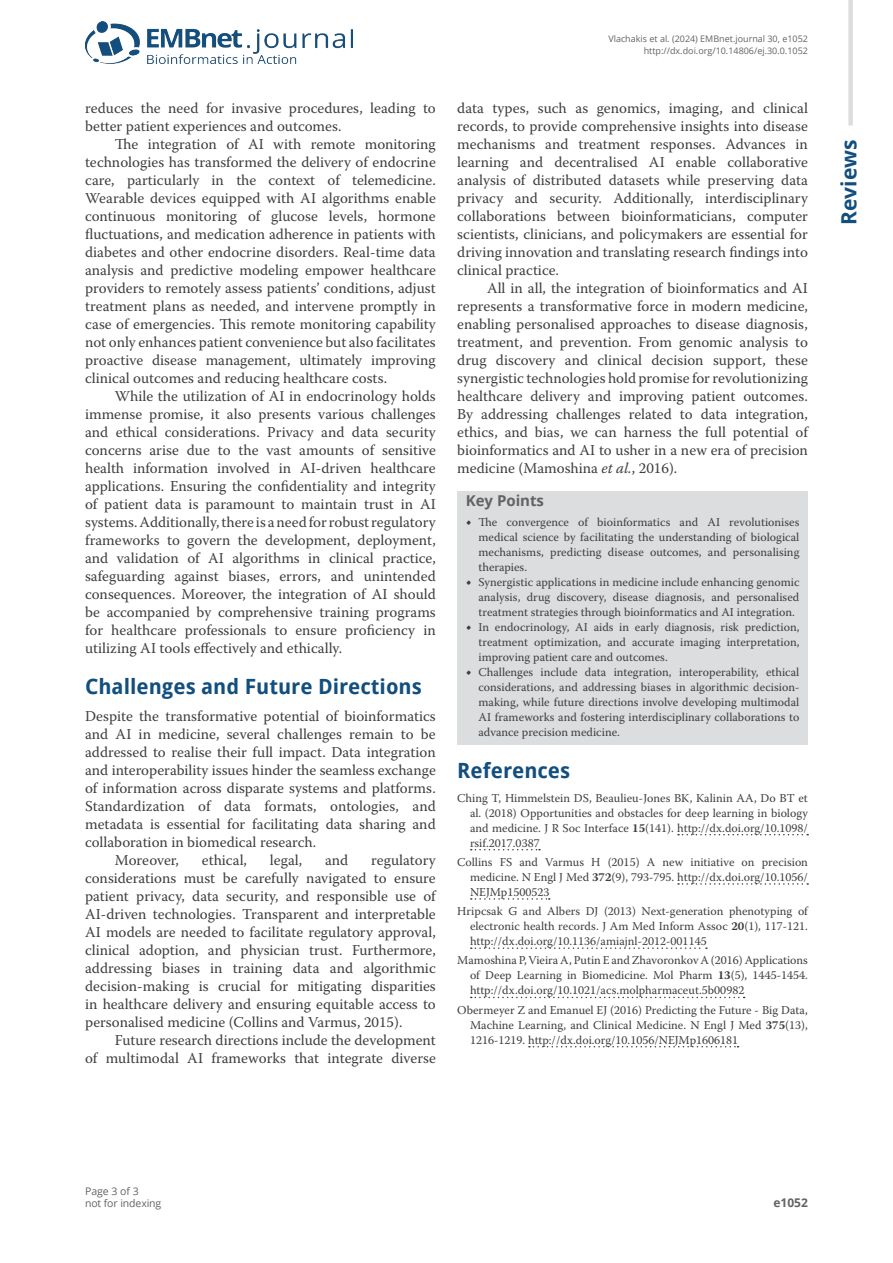
<style>
.page{position:relative;width:893px;height:1263px;background:#fff}
.page>*{position:absolute;margin:0;border:0;box-sizing:border-box;transform-origin:0 0}
.t1{font:700 21px "Droid Sans";color:#124f7f}
.t2{font:700 21px "Open Sans";color:#124f7f}
.t3{font:15px/18px "Warnock Pro";color:#3e3e3f;text-align:justify}
.t4{font:700 15px "Open Sans";color:#636366}
.t5{font:12px/15px "Warnock Pro";color:#3e3e3f;text-align:justify}
.t6{font:700 12px "Open Sans";color:#636366}
.t7{font:10.5px/12px "Open Sans";letter-spacing:-.01em;color:#636366}
.t8{font:9px/12px "Open Sans";color:#636366;text-align:right}
.s1{font-style:italic}
.s2{font-size:15px}
.s3{font-weight:700}
</style>
<div class="page">
<svg style="left:678px;top:834px;width:130px;height:1px"></svg>
<svg style="left:471px;top:849px;width:69px;height:1px"></svg>
<svg style="left:678px;top:883px;width:130px;height:2px"></svg>
<svg style="left:471px;top:898px;width:79px;height:2px"></svg>
<svg style="left:471px;top:947px;width:236px;height:2px"></svg>
<svg style="left:471px;top:997px;width:274px;height:1px"></svg>
<svg style="left:529px;top:1046px;width:209px;height:1px"></svg>
<div style="left:848px;top:0;width:5px;height:125px;background:#dcdddf"></div>
<img style="left:85px;top:21px;width:268px;height:43px">
<div style="left:457px;top:491px;width:351px;height:253px;background:#dcdddf"></div>
<p class="t3" style="left:85px;top:99px;width:352px">reduces the need for invasive procedures, leading to better patient experiences and outcomes.</p>
<p class="t3" style="left:85px;top:135px;width:352px;text-indent:30px">The integration of AI with remote monitoring technologies has transformed the delivery of endocrine care, particularly in the context of telemedicine.<br>Wearable devices equipped with AI algorithms enable continuous monitoring of glucose levels, hormone fluctuations, and medication adherence in patients with diabetes and other endocrine disorders. Real-time data analysis and predictive modeling empower healthcare providers to remotely assess patients’ conditions, adjust treatment plans as needed, and intervene promptly in case of emergencies. This remote monitoring capability not only enhances patient convenience but also facilitates proactive disease management, ultimately improving clinical outcomes and reducing healthcare costs.</p>
<p class="t3" style="left:85px;top:387px;width:352px;text-indent:30px">While the utilization of AI in endocrinology holds immense promise, it also presents various challenges and ethical considerations. Privacy and data security concerns arise due to the vast amounts of sensitive health information involved in AI-driven healthcare applications. Ensuring the confidentiality and integrity of patient data is paramount to maintain trust in AI systems. Additionally, there is a need for robust regulatory frameworks to govern the development, deployment, and validation of AI algorithms in clinical practice, safeguarding against biases, errors, and unintended consequences. Moreover, the integration of AI should be accompanied by comprehensive training programs for healthcare professionals to ensure proficiency in utilizing AI tools effectively and ethically.</p>
<h1 class="t1" style="left:85px;top:671px;width:338px">Challenges and Future Directions</h1>
<p class="t3" style="left:85px;top:706px;width:352px">Despite the transformative potential of bioinformatics</p>
<p class="t3" style="left:85px;top:724px;width:352px">and AI in medicine, several challenges remain to be</p>
<p class="t3" style="left:85px;top:742px;width:352px">addressed to realise their full impact. Data integration</p>
<p class="t3" style="left:85px;top:760px;width:352px">and interoperability issues hinder the seamless exchange</p>
<p class="t3" style="left:85px;top:778px;width:352px">of information across disparate systems and platforms.</p>
<p class="t3" style="left:85px;top:796px;width:352px">Standardization of data formats, ontologies, and</p>
<p class="t3" style="left:85px;top:814px;width:352px">metadata is essential for facilitating data sharing and</p>
<p class="t3" style="left:85px;top:832px;width:233px">collaboration in biomedical research.</p>
<p class="t3" style="left:115px;top:850px;width:66px">Moreover,</p>
<p class="t3" style="left:202px;top:850px;width:47px">ethical,</p>
<p class="t3" style="left:270px;top:850px;width:34px">legal,</p>
<p class="t3" style="left:325px;top:850px;width:25px">and</p>
<p class="t3" style="left:85px;top:850px;width:352px;text-indent:286px">regulatory considerations must be carefully navigated to ensure patient privacy, data security, and responsible use of AI-driven technologies. Transparent and interpretable AI models are needed to facilitate regulatory approval, clinical adoption, and physician trust. Furthermore, addressing biases in training data and algorithmic decision-making is crucial for mitigating disparities in healthcare delivery and ensuring equitable access to personalised medicine (Collins and Varmus, 2015).</p>
<p class="t3" style="left:85px;top:1030px;width:352px;text-align:right">Future research directions include the development<br>of multimodal AI frameworks that integrate diverse</p>
<p class="t8" style="left:608px;top:33px;width:201px">Vlachakis et al. (2024) EMBnet.journal 30, e1052 http://dx.doi.org/10.14806/ej.30.0.1052</p>
<p class="t3" style="left:457px;top:99px;width:352px">data types, such as genomics, imaging, and clinical records, to provide comprehensive insights into disease mechanisms and treatment responses. Advances in learning and decentralised AI enable collaborative analysis of distributed datasets while preserving data privacy and security. Additionally, interdisciplinary collaborations between bioinformaticians, computer scientists, clinicians, and policymakers are essential for driving innovation and translating research findings into clinical practice.</p>
<p class="t3" style="left:457px;top:279px;width:352px;text-indent:30px">All in all, the integration of bioinformatics and AI represents a transformative force in modern medicine, enabling personalised approaches to disease diagnosis, treatment, and prevention. From genomic analysis to drug discovery and clinical decision support, these synergistic technologies hold promise for revolutionizing healthcare delivery and improving patient outcomes.<br>By addressing challenges related to data integration, ethics, and bias, we can harness the full potential of bioinformatics and AI to usher in a new era of precision medicine (Mamoshina <span class="s1">et al.</span>, 2016).</p>
<p class="t4" style="left:466px;top:490px;width:80px">Key Points</p>
<p class="t5" style="left:478px;top:514px;width:322px;text-indent:-13px"><span class="s2">•</span> The convergence of bioinformatics and AI revolutionises medical science by facilitating the understanding of biological mechanisms, predicting disease outcomes, and personalising therapies.</p>
<p class="t5" style="left:478px;top:574px;width:322px;text-indent:-13px"><span class="s2">•</span> Synergistic applications in medicine include enhancing genomic analysis, drug discovery, disease diagnosis, and personalised treatment strategies through bioinformatics and AI integration.</p>
<p class="t5" style="left:478px;top:619px;width:322px;text-indent:-13px"><span class="s2">•</span> In endocrinology, AI aids in early diagnosis, risk prediction, treatment optimization, and accurate imaging interpretation, improving patient care and outcomes.</p>
<p class="t5" style="left:478px;top:664px;width:322px;text-indent:-13px"><span class="s2">•</span> Challenges include data integration, interoperability, ethical considerations, and addressing biases in algorithmic decision&shy;making, while future directions involve developing multimodal AI frameworks and fostering interdisciplinary collaborations to advance precision medicine.</p>
<h1 class="t1" style="left:457px;top:755px;width:115px">References</h1>
<p class="t5" style="left:470px;top:790px;width:339px;text-indent:-13px">Ching T, Himmelstein DS, Beaulieu-Jones BK, Kalinin AA, Do BT et al. (2018) Opportunities and obstacles for deep learning in biology and medicine. J R Soc Interface <span class="s3">15</span>(141). http://dx.doi.org/10.1098/ rsif.2017.0387</p>
<p class="t5" style="left:470px;top:854px;width:339px;text-indent:-13px">Collins FS and Varmus H (2015) A new initiative on precision medicine. N Engl J Med <span class="s3">372</span>(9), 793-795. http://dx.doi.org/10.1056/ NEJMp1500523</p>
<p class="t5" style="left:470px;top:903px;width:339px;text-indent:-13px">Hripcsak G and Albers DJ (2013) Next-generation phenotyping of electronic health records. J Am Med Inform Assoc <span class="s3">20</span>(1), 117-121. http://dx.doi.org/10.1136/amiajnl-2012-001145</p>
<p class="t5" style="left:470px;top:953px;width:339px;text-indent:-13px">Mamoshina P, Vieira A, Putin E and Zhavoronkov A (2016) Applications of Deep Learning in Biomedicine. Mol Pharm <span class="s3">13</span>(5), 1445-1454. http://dx.doi.org/10.1021/acs.molpharmaceut.5b00982</p>
<p class="t5" style="left:470px;top:1002px;width:339px;text-indent:-13px">Obermeyer Z and Emanuel EJ (2016) Predicting the Future - Big Data, Machine Learning, and Clinical Medicine. N Engl J Med <span class="s3">375</span>(13), 1216-1219. http://dx.doi.org/10.1056/NEJMp1606181</p>
<h1 class="t2" style="left:834px;top:225px;width:87px;rotate:-90deg">Reviews</h1>
<p class="t7" style="left:85px;top:1185px;width:78px">Page 3 of 3<br>not for indexing</p>
<p class="t6" style="left:773px;top:1194px;width:36px">e1052</p>
</div>
